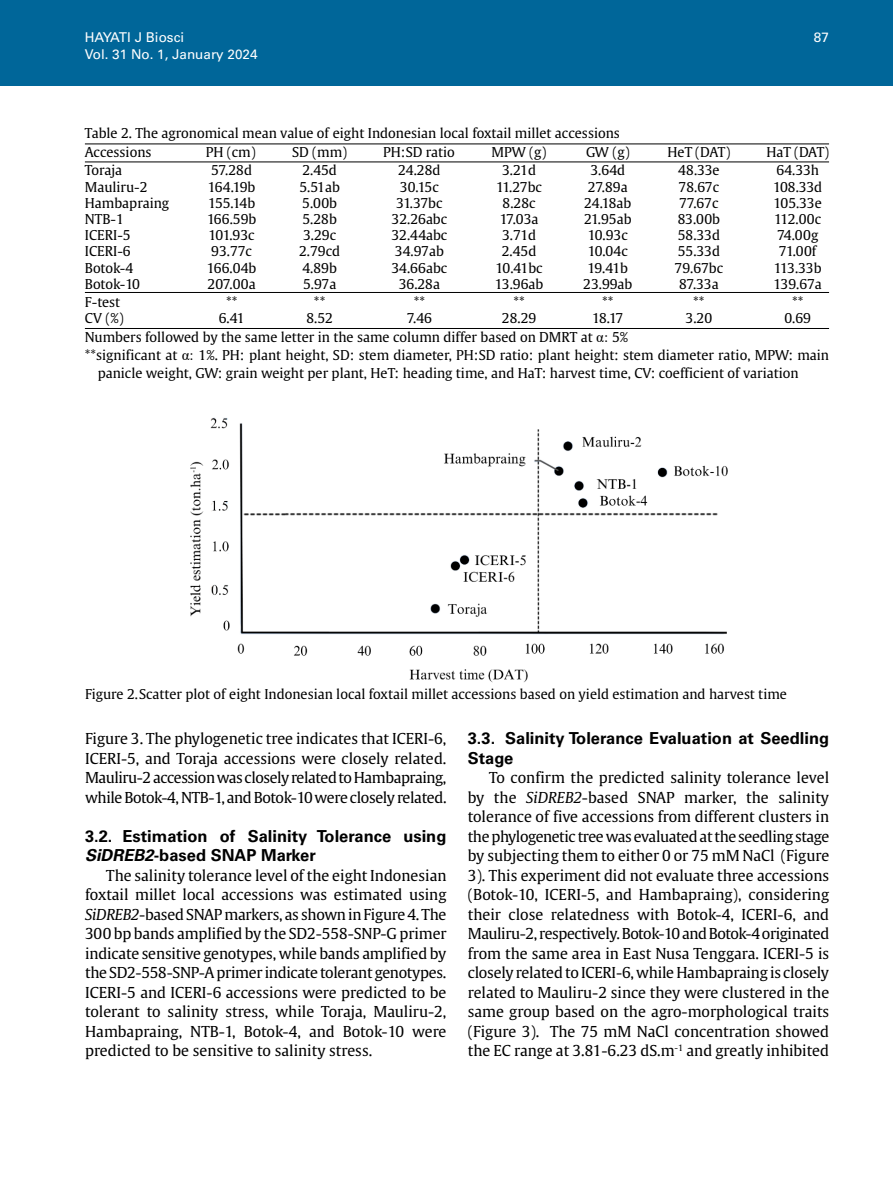
<style>
.page{position:relative;width:893px;height:1191px;background:#fff}
.page>*{position:absolute;margin:0;border:0;box-sizing:border-box;transform-origin:0 0}
.t1{font:700 16.5px/19.5px "Univers LT Std";color:#000}
.t2{font:15px/19.5px "Gulliver";letter-spacing:-.01em;color:#000;text-align:justify}
.t3{font:13.5px/16.2px "Gulliver";color:#000;text-align:center}
.t4{font:13.5px "Univers LT Std";color:#fff}
.s1{font-family:"Times New Roman";font-size:15px}
.s2{font-style:italic}
</style>
<div class="page">
<img style="left:190px;top:417px;width:538px;height:266px">
<hr style="left:85px;top:143px;width:744px;height:1px;background:#000">
<hr style="left:85px;top:161px;width:744px;height:1px;background:#000">
<hr style="left:85px;top:292px;width:744px;height:1px;background:#000">
<hr style="left:85px;top:328px;width:744px;height:1px;background:#000">
<div style="left:0;top:0;width:893px;height:85px;background:#069"></div>
<p class="t4" style="left:85px;top:30px;width:101px">HAYATI J Biosci</p>
<p class="t4" style="left:814px;top:30px;width:17px">87</p>
<p class="t4" style="left:85px;top:46px;width:174px">Vol. 31 No. 1, January 2024</p>
<p class="t3" style="left:85px;top:124px;width:536px">Table 2. The agronomical mean value of eight Indonesian local foxtail millet accessions</p>
<p class="t3" style="left:85px;top:144px;width:68px">Accessions</p>
<p class="t3" style="left:206px;top:144px;width:52px">PH (cm)</p>
<p class="t3" style="left:292px;top:144px;width:57px">SD (mm)</p>
<p class="t3" style="left:383px;top:144px;width:73px">PH:SD ratio</p>
<p class="t3" style="left:492px;top:144px;width:56px">MPW (g)</p>
<p class="t3" style="left:586px;top:144px;width:45px">GW (g)</p>
<p class="t3" style="left:667px;top:144px;width:64px">HeT (DAT)</p>
<p class="t3" style="left:766px;top:144px;width:64px">HaT (DAT)</p>
<p class="t3" style="left:85px;top:162px;width:86px;text-align:left">Toraja<br>Mauliru-2<br>Hambapraing<br>NTB-1<br>ICERI-5<br>ICERI-6<br>Botok-4<br>Botok-10</p>
<p class="t3" style="left:85px;top:293px;width:40px;text-align:left">F-test<br>CV (%)</p>
<p class="t3" style="left:207px;top:162px;width:51px">57.28d<br>164.19b<br>155.14b<br>166.59b<br>101.93c<br>93.77c<br>166.04b<br>207.00a</p>
<p class="t3" style="left:219px;top:293px;width:27px">**<br>6.41</p>
<p class="t3" style="left:299px;top:162px;width:43px;text-align:left">2.45d<br>5.51ab<br>5.00b<br>5.28b<br>3.29c<br>2.79cd<br>4.89b<br>5.97a</p>
<p class="t3" style="left:306px;top:293px;width:28px">**<br>8.52</p>
<p class="t3" style="left:391px;top:162px;width:58px">24.28d<br>30.15c<br>31.37bc<br>32.26abc<br>32.44abc<br>34.97ab<br>34.66abc<br>36.28a</p>
<p class="t3" style="left:407px;top:293px;width:27px">**<br>7.46</p>
<p class="t3" style="left:495px;top:162px;width:50px">3.21d<br>11.27bc<br>8.28c<br>17.03a<br>3.71d<br>2.45d<br>10.41bc<br>13.96ab</p>
<p class="t3" style="left:502px;top:293px;width:36px">**<br>28.29</p>
<p class="t3" style="left:583px;top:162px;width:51px">3.64d<br>27.89a<br>24.18ab<br>21.95ab<br>10.93c<br>10.04c<br>19.41b<br>23.99ab</p>
<p class="t3" style="left:592px;top:293px;width:33px">**<br>18.17</p>
<p class="t3" style="left:773px;top:162px;width:51px">64.33h<br>108.33d<br>105.33e<br>112.00c<br>74.00g<br>71.00f<br>113.33b<br>139.67a</p>
<p class="t3" style="left:784px;top:293px;width:28px">**<br>0.69</p>
<p class="t3" style="left:675px;top:162px;width:50px">48.33e<br>78.67c<br>77.67c<br>83.00b<br>58.33d<br>55.33d<br>79.67bc<br>87.33a</p>
<p class="t3" style="left:686px;top:293px;width:28px">**<br>3.20</p>
<p class="t3" style="left:85px;top:329px;width:545px">Numbers followed by the same letter in the same column differ based on DMRT at <span class="s1">α:</span> 5%</p>
<p class="t3" style="left:85px;top:347px;width:746px">**significant at <span class="s1">α:</span> 1%. PH: plant height, SD: stem diameter, PH:SD ratio: plant height: stem diameter ratio, MPW: main</p>
<p class="t3" style="left:98px;top:365px;width:703px">panicle weight, GW: grain weight per plant, HeT: heading time, and HaT: harvest time, CV: coefficient of variation</p>
<p class="t3" style="left:85px;top:685px;width:703px">Figure 2.Scatter plot of eight Indonesian local foxtail millet accessions based on yield estimation and harvest time</p>
<p class="t2" style="left:85px;top:729px;width:363px">Figure 3. The phylogenetic tree indicates that ICERI-6, ICERI-5, and Toraja accessions were closely related.<br>Mauliru-2 accession was closely related to Hambapraing, while Botok-4, NTB-1, and Botok-10 were closely related.</p>
<p class="t1" style="left:85px;top:826px;width:363px">3.2. Estimation of Salinity Tolerance using<br><span class="s2">SiDREB2</span>-based SNAP Marker</p>
<p class="t2" style="left:85px;top:865px;width:363px;text-indent:21px">The salinity tolerance level of the eight Indonesian foxtail millet local accessions was estimated using <span class="s2">SiDREB2</span>-based SNAP markers, as shown in Figure 4. The 300 bp bands amplified by the SD2-558-SNP-G primer indicate sensitive genotypes, while bands amplified by the SD2-558-SNP-A primer indicate tolerant genotypes.<br>ICERI-5 and ICERI-6 accessions were predicted to be tolerant to salinity stress, while Toraja, Mauliru-2, Hambapraing, NTB-1, Botok-4, and Botok-10 were predicted to be sensitive to salinity stress.</p>
<p class="t1" style="left:468px;top:729px;width:363px">3.3. Salinity Tolerance Evaluation at Seedling<br>Stage</p>
<p class="t2" style="left:468px;top:768px;width:363px;text-indent:21px">To confirm the predicted salinity tolerance level by the <span class="s2">SiDREB2</span>-based SNAP marker, the salinity tolerance of five accessions from different clusters in the phylogenetic tree was evaluated at the seedling stage by subjecting them to either 0 or 75 mM NaCl (Figure 3). This experiment did not evaluate three accessions (Botok-10, ICERI-5, and Hambapraing), considering their close relatedness with Botok-4, ICERI-6, and Mauliru-2, respectively. Botok-10 and Botok-4 originated from the same area in East Nusa Tenggara. ICERI-5 is closely related to ICERI-6, while Hambapraing is closely related to Mauliru-2 since they were clustered in the same group based on the agro-morphological traits (Figure 3). The 75 mM NaCl concentration showed the EC range at 3.81-6.23 dS.m<sup>-1</sup> and greatly inhibited</p>
</div>
